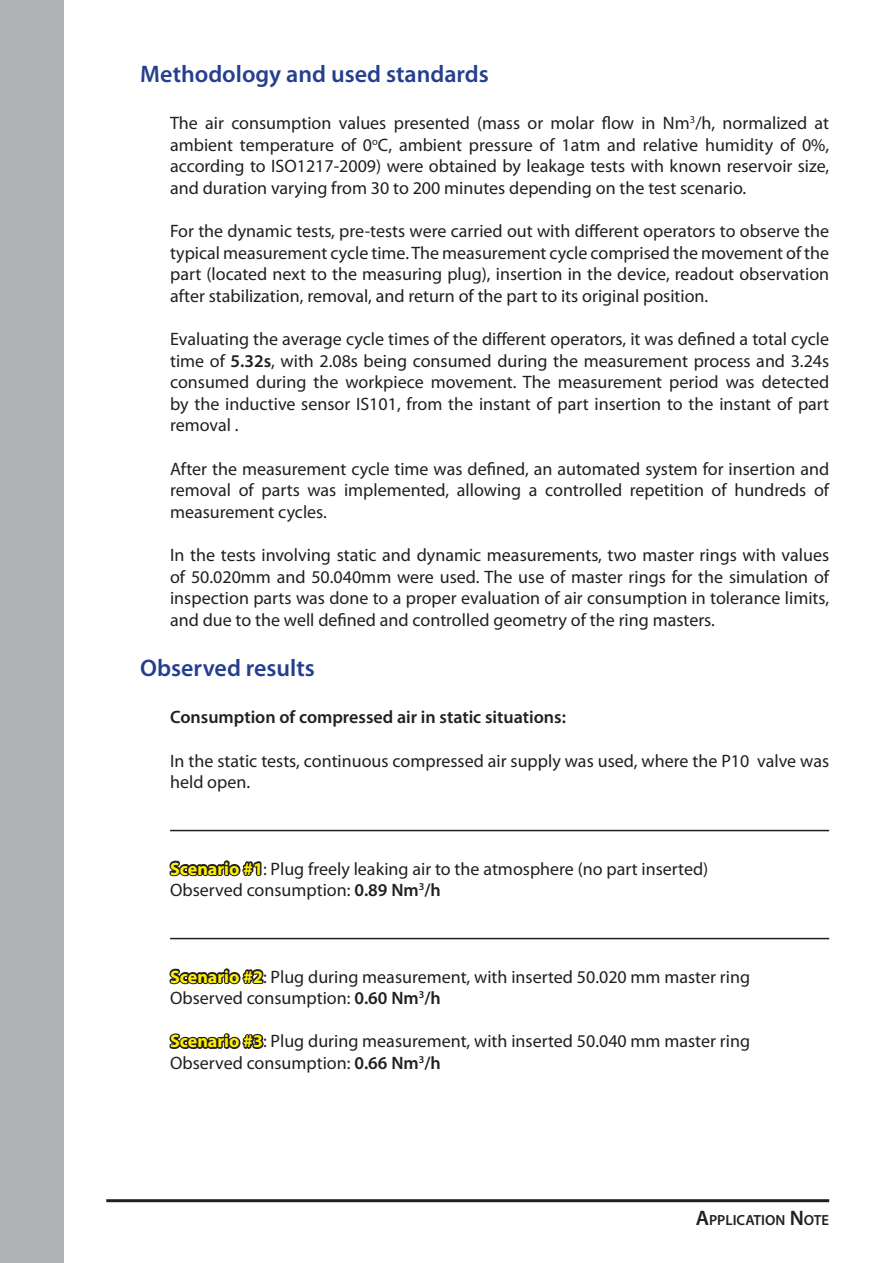
<style>
.page{position:relative;width:893px;height:1263px;background:#fff}
.page>*{position:absolute;margin:0;border:0;box-sizing:border-box;transform-origin:0 0}
.Heading_2{font:600 24px "Myriad Pro";color:#253f8e}
.Body{font:18px/21.6px "Myriad Pro";color:#231f20;text-align:justify}
.Body-2{font:600 18px "Myriad Pro";color:#231f20}
.t1{font:600 14.7px "Myriad Pro";color:#231f20}
.s1{font-weight:600}
.s2{font-weight:700;color:#fff101}
.s3{font-size:21px}
</style>
<div class="page">
<div style="left:0;top:802px;width:64px;height:461px;background:#b2b3b7"></div>
<div style="left:0;top:0;width:64px;height:802px;background:#b2b3b7"></div>
<hr style="left:106px;top:1199px;width:723px;height:3px;background:#231f20">
<hr style="left:170px;top:830px;width:659px;height:1px;background:#231f20">
<hr style="left:170px;top:938px;width:659px;height:1px;background:#231f20">
<svg style="left:169px;top:860px;width:96px;height:189px"></svg>
<p class="Heading_2" style="left:140px;top:58px;width:350px">Methodology and used standards</p>
<p class="Body" style="left:170px;top:112px;width:661px">The air consumption values presented (mass or molar flow in Nm<sup>3</sup>/h, normalized at ambient temperature of 0<sup>o</sup>C, ambient pressure of 1atm and relative humidity of 0%, according to ISO1217-2009) were obtained by leakage tests with known reservoir size, and duration varying from 30 to 200 minutes depending on the test scenario.</p>
<p class="Body" style="left:170px;top:220px;width:661px">For the dynamic tests, pre-tests were carried out with different operators to observe the typical measurement cycle time. The measurement cycle comprised the movement of the part (located next to the measuring plug), insertion in the device, readout observation after stabilization, removal, and return of the part to its original position.</p>
<p class="Body" style="left:170px;top:328px;width:661px">Evaluating the average cycle times of the different operators, it was defined a total cycle time of <span class="s1">5.32s</span>, with 2.08s being consumed during the measurement process and 3.24s consumed during the workpiece movement. The measurement period was detected by the inductive sensor IS101, from the instant of part insertion to the instant of part removal .</p>
<p class="Body" style="left:170px;top:457px;width:661px">After the measurement cycle time was defined, an automated system for insertion and removal of parts was implemented, allowing a controlled repetition of hundreds of measurement cycles.</p>
<p class="Body" style="left:170px;top:544px;width:661px">In the tests involving static and dynamic measurements, two master rings with values of 50.020mm and 50.040mm were used. The use of master rings for the simulation of inspection parts was done to a proper evaluation of air consumption in tolerance limits, and due to the well defined and controlled geometry of the ring masters.</p>
<p class="Heading_2" style="left:140px;top:653px;width:176px">Observed results</p>
<p class="Body-2" style="left:170px;top:706px;width:397px">Consumption of compressed air in static situations:</p>
<p class="Body" style="left:170px;top:749px;width:661px">In the static tests, continuous compressed air supply was used, where the P10 valve was held open.</p>
<p class="Body" style="left:170px;top:857px;width:540px"><span class="s2">Scenario #1</span>: Plug freely leaking air to the atmosphere (no part inserted)</p>
<p class="Body" style="left:170px;top:879px;width:272px">Observed consumption: <span class="s1">0.89 Nm</span><sup>3</sup><span class="s1">/h</span></p>
<p class="Body" style="left:170px;top:965px;width:581px"><span class="s2">Scenario #2</span>: Plug during measurement, with inserted 50.020 mm master ring</p>
<p class="Body" style="left:170px;top:987px;width:272px">Observed consumption: <span class="s1">0.60 Nm</span><sup>3</sup><span class="s1">/h</span></p>
<p class="Body" style="left:170px;top:1030px;width:581px"><span class="s2">Scenario #3</span>: Plug during measurement, with inserted 50.040 mm master ring</p>
<p class="Body" style="left:170px;top:1052px;width:272px">Observed consumption: <span class="s1">0.66 Nm</span><sup>3</sup><span class="s1">/h</span></p>
<p class="t1" style="left:696px;top:1211px;width:135px"><span class="s3">A</span>PPLICATION <span class="s3">N</span> OTE</p>
</div>
